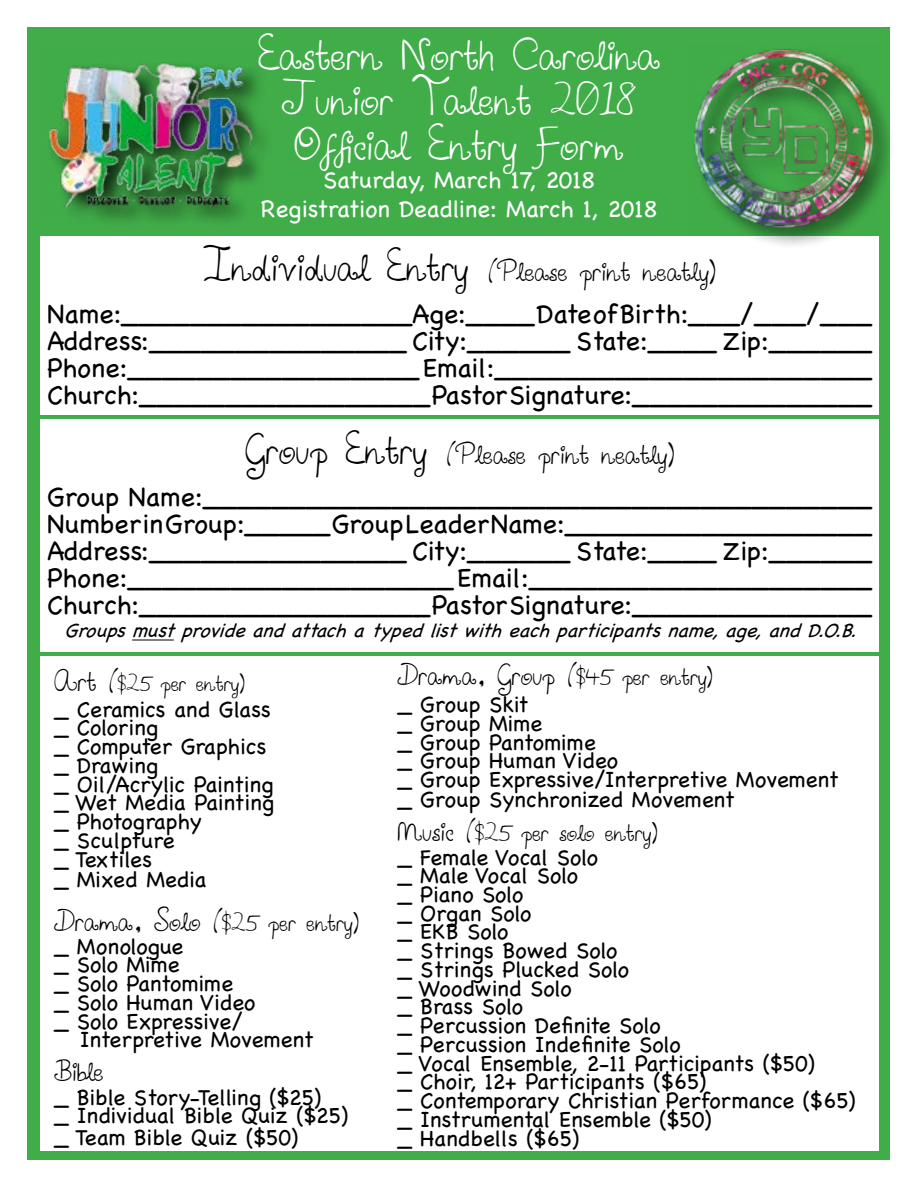
<style>
.page{position:relative;width:918px;height:1188px;background:#fff}
.page>*{position:absolute;margin:0;border:0;box-sizing:border-box;transform-origin:0 0}
.t1{font:37.5px/45px "Airplanesinthe Night Sky";color:#fff;text-align:center}
.t2{font:27px/27px "Chalkboard";color:#000;text-align:justify}
.t3{font:24px "Airplanesinthe Night Sky";color:#000}
.t4{font:24px/28.8px "Chalkboard";color:#fff;text-align:center}
.t5{font:22.5px/18.8px "Chalkboard";color:#000}
.t6{font:21px "Airplanesinthe Night Sky";color:#000}
.t7{font:italic 19.5px "Chalkboard";color:#000}
.t8{font:19.5px "Airplanesinthe Night Sky";color:#000}
.s1{font-size:34.5px}
.s2{font-size:24px}
.s3{font-size:21px}
</style>
<div class="page">
<div style="left:28px;top:28px;width:862px;height:1132px;background:#41ad49"></div>
<div style="left:40px;top:236px;width:839px;height:179px;background:#fff"></div>
<div style="left:40px;top:419px;width:839px;height:233px;background:#fff"></div>
<hr style="left:132px;top:640px;width:42px;height:1px;background:#000">
<div style="left:692px;top:46px;width:204px;height:204px;background:#000;opacity:.75"></div>
<img style="left:692px;top:46px;width:187px;height:195px">
<img style="left:49px;top:62px;width:216px;height:156px">
<div style="left:40px;top:657px;width:344px;height:494px;background:#fff"></div>
<div style="left:384px;top:657px;width:495px;height:494px;background:#fff"></div>
<h1 class="t1" style="left:258px;top:34px;width:404px">Eastern North Carolina<br>Junior Talent 2018<br>Official Entry Form</h1>
<p class="t4" style="left:261px;top:166px;width:398px">Saturday, March 17, 2018<br>Registration Deadline: March 1, 2018</p>
<p class="t3" style="left:203px;top:259px;width:514px"><span class="s1">Individual Entry</span> (Please print neatly)</p>
<p class="t2" style="left:47px;top:300px;width:826px">Name:_________________ Age:____ Date of Birth:___/___/___ Address:_______________ City:______ State:____ Zip:______ Phone:_________________ Email:______________________ Church:_________________ Pastor Signature:______________</p>
<p class="t3" style="left:245px;top:442px;width:431px"><span class="s1">Group Entry</span> (Please print neatly)</p>
<p class="t2" style="left:47px;top:483px;width:826px">Group Name:_______________________________________ Number in Group:_____ Group Leader Name:__________________ Address:_______________ City:______ State:____ Zip:______ Phone:___________________ Email:____________________ Church:_________________ Pastor Signature:______________</p>
<p class="t7" style="left:64px;top:619px;width:804px">Groupsmustprovideandattachatypedlistwitheachparticipantsname,age,andD.O.B.</p>
<p class="t8" style="left:54px;top:672px;width:192px"><span class="s2">Art (</span>$25 per entry)</p>
<p class="t5" style="left:54px;top:700px;width:222px">_ Ceramics and Glass _ Coloring<br>_ Computer Graphics _ Drawing<br>_ Oil/Acrylic Painting _ Wet Media Painting _ Photography<br>_ Sculpture<br>_ Textiles<br>_ Mixed Media</p>
<p class="t6" style="left:54px;top:911px;width:306px"><span class="s2">Drama, Solo (</span>$25 per entry)</p>
<p class="t5" style="left:54px;top:937px;width:131px">_ Monologue</p>
<p class="t5" style="left:54px;top:955px;width:127px">_ Solo Mime</p>
<p class="t5" style="left:54px;top:974px;width:181px">_ Solo Pantomime</p>
<p class="t5" style="left:54px;top:993px;width:203px">_ Solo Human Video</p>
<p class="t5" style="left:54px;top:1012px;width:191px">_ Solo Expressive/</p>
<p class="t5" style="left:80px;top:1030px;width:235px">Interpretive Movement</p>
<p class="t3" style="left:54px;top:1059px;width:51px">Bible</p>
<p class="t5" style="left:54px;top:1087px;width:296px">_ Bible Story-Telling ($25)<br>_ Individual Bible Quiz ($25)</p>
<p class="t5" style="left:54px;top:1128px;width:246px">_ Team Bible Quiz ($50)</p>
<p class="t3" style="left:397px;top:662px;width:317px">Drama, Group (<span class="s3">$45 per entry)</span></p>
<p class="t5" style="left:397px;top:695px;width:443px">_ Group Skit<br>_ Group Mime<br>_ Group Pantomime<br>_ Group Human Video<br>_ Group Expressive/Interpretive Movement _ Group Synchronized Movement</p>
<p class="t6" style="left:397px;top:822px;width:262px"><span class="s2">Music (</span>$25 per solo entry)</p>
<p class="t5" style="left:397px;top:847px;width:460px">_ Female Vocal Solo<br>_ Male Vocal Solo<br>_ Piano Solo<br>_ Organ Solo<br>_ EKB Solo<br>_ Strings Bowed Solo<br>_ Strings Plucked Solo<br>_ Woodwind Solo<br>_ Brass Solo<br>_ Percussion Definite Solo<br>_ Percussion Indefinite Solo<br>_ Vocal Ensemble, 2-11 Participants ($50)<br>_ Choir, 12+ Participants ($65)<br>_ Contemporary Christian Performance ($65) _ Instrumental Ensemble ($50)<br>_ Handbells ($65)</p>
</div>
